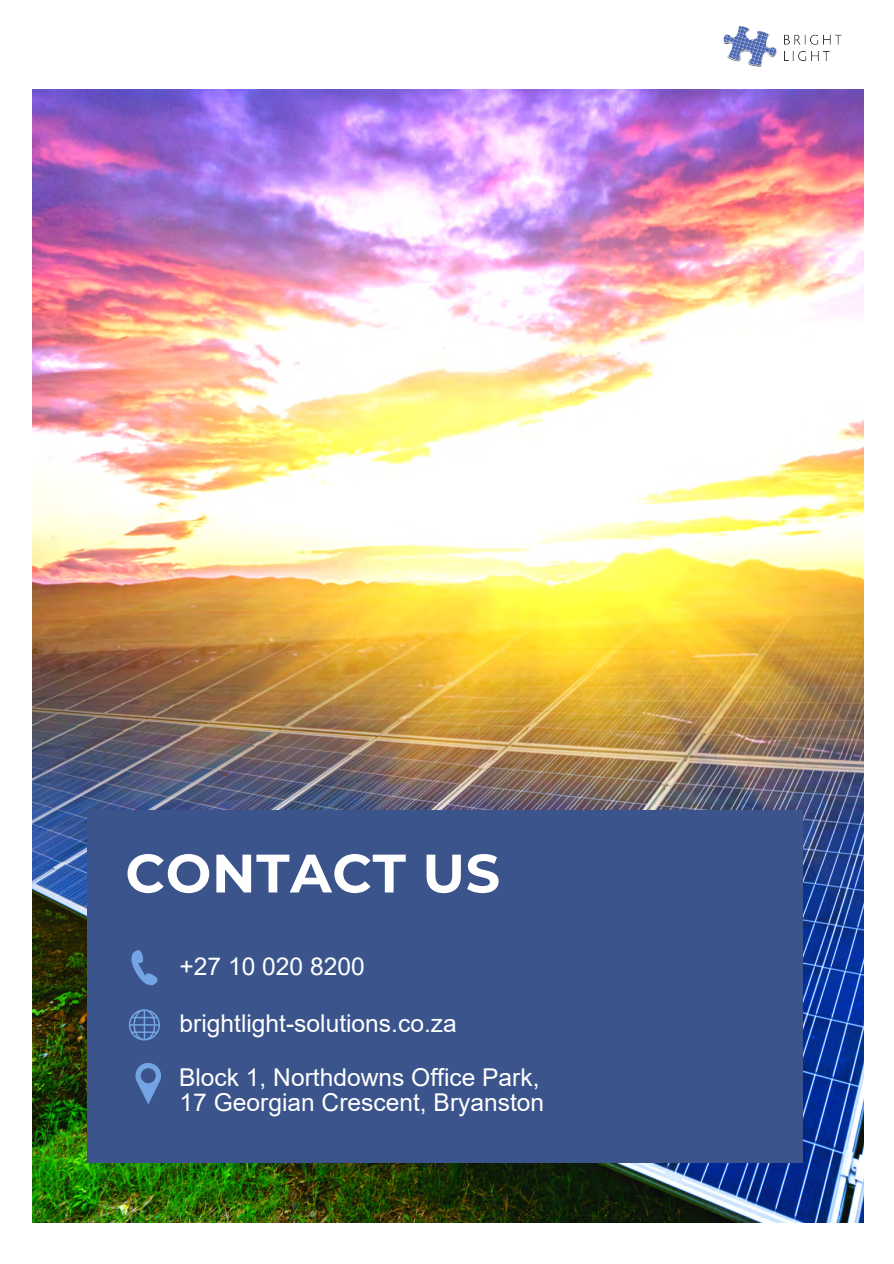
<style>
.page{position:relative;width:894px;height:1264px;background:#fff}
.page>*{position:absolute;margin:0;border:0;box-sizing:border-box;transform-origin:0 0}
.t1{font:700 54px "Montserrat";letter-spacing:.01em;color:#fff}
.t2{font:24.6px/54px "Arial";color:#fff}
.t3{font:24.6px "Arial";color:#fff}
.s1{font-style:inherit}
</style>
<div class="page">
<img style="left:32px;top:89px;width:831px;height:1133px">
<div style="left:87px;top:810px;width:715px;height:352px;background:#3b548b"></div>
<svg style="left:131px;top:950px;width:27px;height:36px"></svg>
<svg style="left:135px;top:1063px;width:26px;height:40px"></svg>
<svg style="left:129px;top:1009px;width:31px;height:31px"></svg>
<img style="left:723px;top:26px;width:118px;height:41px">
<p class="t1" style="left:125px;top:834px;width:376px">CONTACT US</p>
<p class="t3" style="left:179px;top:949px;width:187px">+27 10 020 8200</p>
<p class="t2" style="left:179px;top:996px;width:362px">brightlight-solutions.co.za<br><span class="s1">Block</span> 1<span class="s1">, Northdowns Office Park,</span></p>
<p class="t3" style="left:179px;top:1085px;width:366px">17 Georgian Crescent, Bryanston</p>
</div>
